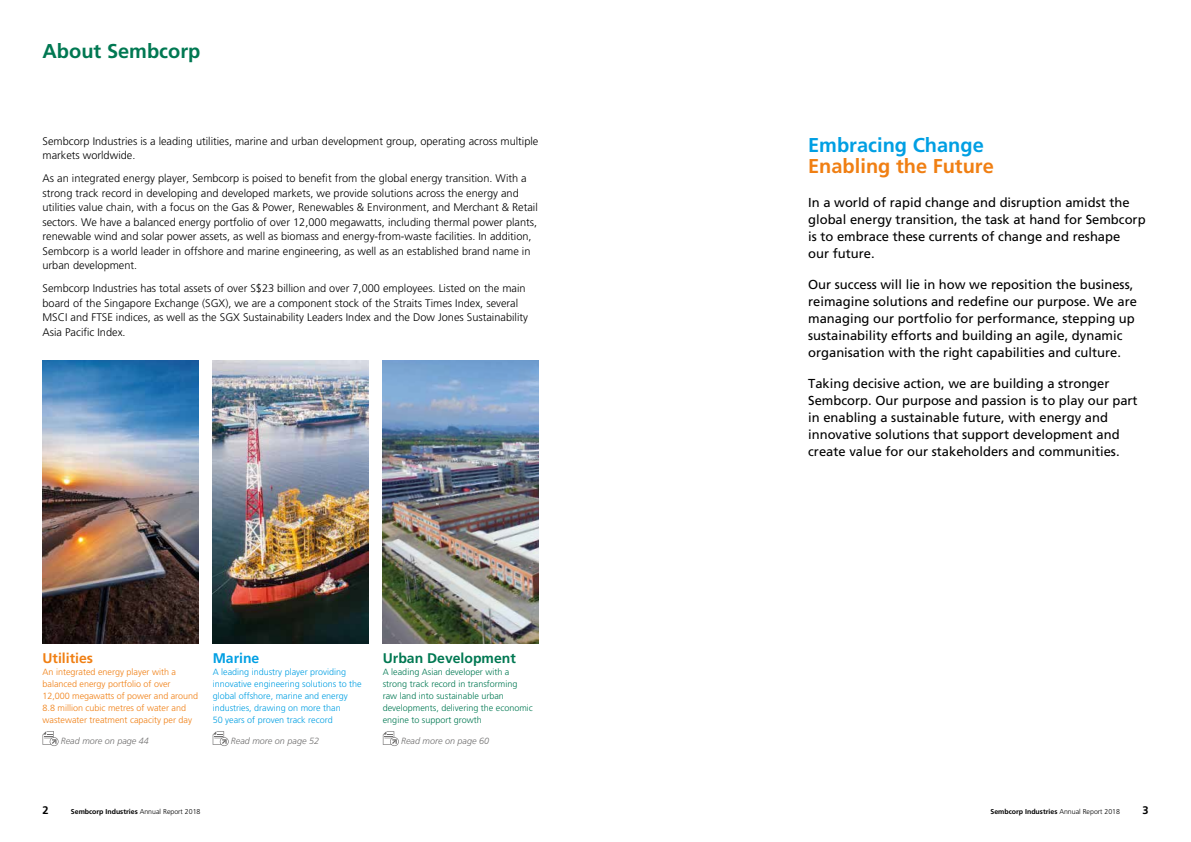
<style>
.page{position:relative;width:1191px;height:842px;background:#fff}
.page>*{position:absolute;margin:0;border:0;box-sizing:border-box;transform-origin:0 0}
.t1{font:700 20px "Frutiger";color:#f07f13}
.t2{font:700 20px "Frutiger";color:#009fe3}
.t3{font:700 20px "Frutiger";color:#007852}
.t4{font:700 14px "Frutiger";color:#007852}
.t5{font:700 14px "Frutiger";color:#f07f13}
.t6{font:700 14px "Frutiger";color:#009fe3}
.t7{font:13px/17px "Frutiger";color:#000}
.t8{font:300 11px/14.5px "Frutiger";color:#000}
.t9{font:700 11px "Frutiger";color:#000}
.t10{font:300 9px/12px "Frutiger";color:#f07f13}
.t11{font:300 9px/12px "Frutiger";color:#009fe3}
.t12{font:300 9px/12px "Frutiger";color:#007852}
.t13{font:italic 300 9px "Frutiger";color:#706f6f}
.t14{font:700 7px "Frutiger";color:#000}
.s1{font-weight:300}
</style>
<div class="page">
<img style="left:383px;top:360px;width:156px;height:283px">
<img style="left:213px;top:360px;width:156px;height:283px">
<img style="left:43px;top:360px;width:155px;height:283px">
<svg style="left:43px;top:731px;width:16px;height:15px"></svg>
<svg style="left:213px;top:731px;width:16px;height:15px"></svg>
<svg style="left:383px;top:731px;width:16px;height:15px"></svg>
<h1 class="t3" style="left:43px;top:39px;width:159px">About Sembcorp</h1>
<p class="t8" style="left:43px;top:134px;width:497px">Sembcorp Industries is a leading utilities, marine and urban development group, operating across multiple markets worldwide.</p>
<p class="t8" style="left:43px;top:171px;width:497px">As an integrated energy player, Sembcorp is poised to benefit from the global energy transition. With a strong track record in developing and developed markets, we provide solutions across the energy and utilities value chain, with a focus on the Gas &amp; Power, Renewables &amp; Environment, and Merchant &amp; Retail sectors. We have a balanced energy portfolio of over 12,000 megawatts, including thermal power plants, renewable wind and solar power assets, as well as biomass and energy-from-waste facilities. In addition, Sembcorp is a world leader in offshore and marine engineering, as well as an established brand name in urban development.</p>
<p class="t8" style="left:43px;top:281px;width:487px">Sembcorp Industries has total assets of over S$23 billion and over 7,000 employees. Listed on the main board of the Singapore Exchange (SGX), we are a component stock of the Straits Times Index, several MSCI and FTSE indices, as well as the SGX Sustainability Leaders Index and the Dow Jones Sustainability Asia Pacific Index.</p>
<p class="t5" style="left:43px;top:650px;width:52px">Utilities</p>
<p class="t10" style="left:43px;top:666px;width:157px">An integrated energy player with a balanced energy portfolio of over 12,000 megawatts of power and around 8.8 million cubic metres of water and wastewater treatment capacity per day</p>
<p class="t13" style="left:61px;top:736px;width:90px">Read more on page 44</p>
<p class="t6" style="left:213px;top:650px;width:48px">Marine</p>
<p class="t11" style="left:213px;top:666px;width:151px">A leading industry player providing innovative engineering solutions to the global offshore, marine and energy industries, drawing on more than<br>50 years of proven track record</p>
<p class="t13" style="left:231px;top:736px;width:90px">Read more on page 52</p>
<p class="t4" style="left:383px;top:650px;width:135px">Urban Development</p>
<p class="t12" style="left:383px;top:666px;width:152px">A leading Asian developer with a strong track record in transforming raw land into sustainable urban developments, delivering the economic engine to support growth</p>
<p class="t13" style="left:401px;top:736px;width:90px">Read more on page 60</p>
<h1 class="t2" style="left:808px;top:133px;width:177px">Embracing Change</h1>
<h1 class="t1" style="left:808px;top:154px;width:187px">Enabling the Future</h1>
<p class="t7" style="left:808px;top:193px;width:339px">In a world of rapid change and disruption amidst the global energy transition, the task at hand for Sembcorp is to embrace these currents of change and reshape<br>our future.</p>
<p class="t7" style="left:808px;top:276px;width:330px">Our success will lie in how we reposition the business, reimagine solutions and redefine our purpose. We are managing our portfolio for performance, stepping up sustainability efforts and building an agile, dynamic organisation with the right capabilities and culture.</p>
<p class="t7" style="left:808px;top:375px;width:331px">Taking decisive action, we are building a stronger Sembcorp. Our purpose and passion is to play our part in enabling a sustainable future, with energy and innovative solutions that support development and create value for our stakeholders and communities.</p>
<p class="t9" style="left:43px;top:803px;width:8px">2</p>
<p class="t14" style="left:71px;top:807px;width:131px">Sembcorp Industries <span class="s1">Annual Report 2018</span></p>
<p class="t14" style="left:990px;top:807px;width:131px">Sembcorp Industries <span class="s1">Annual Report 2018</span></p>
<p class="t9" style="left:1142px;top:803px;width:8px">3</p>
</div>
